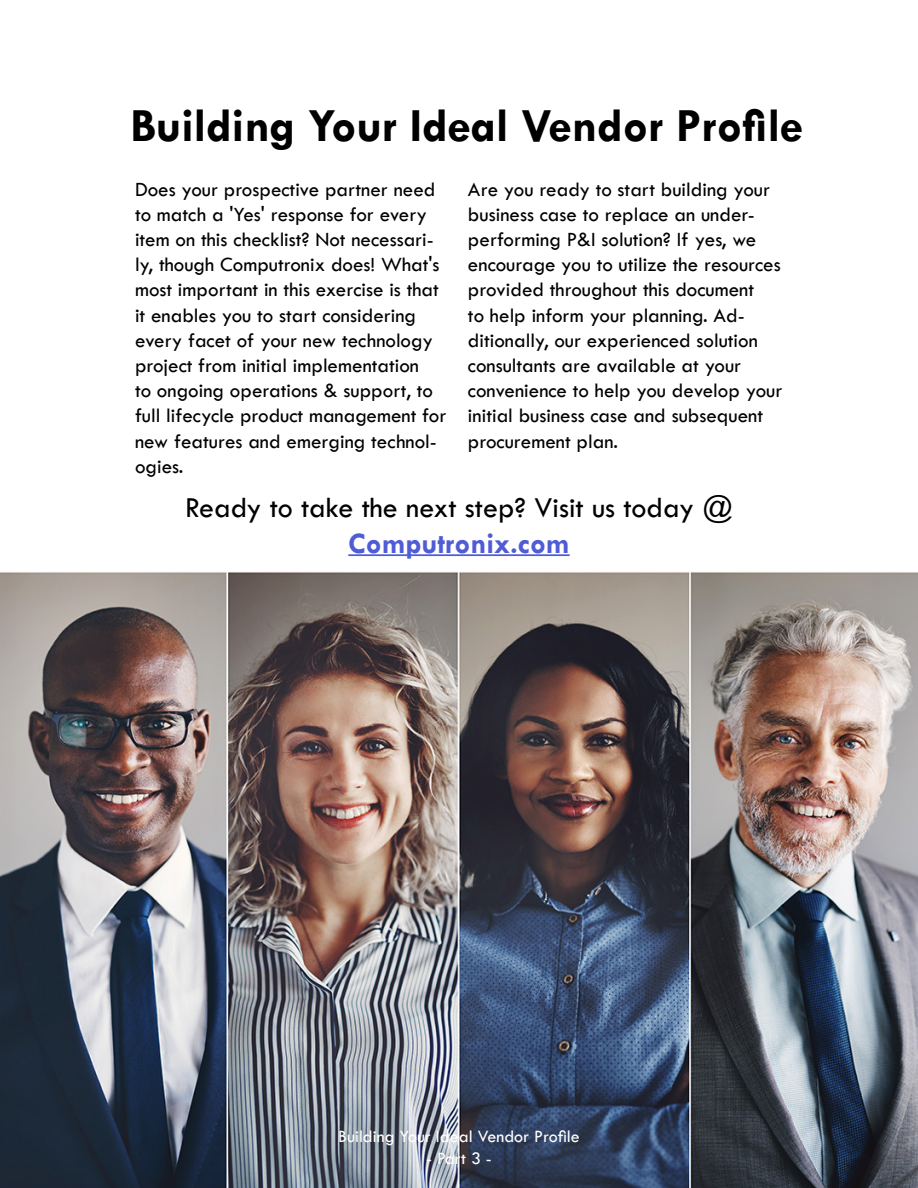
<style>
.page{position:relative;width:918px;height:1188px;background:#fff}
.page>*{position:absolute;margin:0;border:0;box-sizing:border-box;transform-origin:0 0}
.t1{font:700 48px "Tw Cen";color:#000}
.t2{font:30px/36px "Tw Cen";color:#000;text-align:center}
.t3{font:21px/25.2px "Tw Cen";color:#000}
.t4{font:18px "Tw Cen";color:#fff}
.s1{font-weight:700;color:#4f5cd6}
</style>
<div class="page">
<img style="left:0;top:571px;width:918px;height:617px">
<hr style="left:348px;top:554px;width:222px;height:2px;background:#4f5cd6">
<p class="t1" style="left:130px;top:97px;width:674px">Building Your Ideal Vendor Profile</p>
<p class="t3" style="left:135px;top:176px;width:313px">Does your prospective partner need to match a 'Yes' response for every item on this checklist? Not necessari&shy;ly, though Computronix does! What's most important in this exercise is that it enables you to start considering every facet of your new technology project from initial implementation<br>to ongoing operations &amp; support, to full lifecycle product management for new features and emerging technol&shy;ogies.</p>
<p class="t3" style="left:468px;top:176px;width:316px">Are you ready to start building your business case to replace an under&shy;performing P&amp;I solution? If yes, we encourage you to utilize the resources provided throughout this document<br>to help inform your planning. Ad&shy;ditionally, our experienced solution consultants are available at your convenience to help you develop your initial business case and subsequent procurement plan.</p>
<p class="t2" style="left:185px;top:489px;width:549px">Ready to take the next step? Visit us today @<br><span class="s1">Computronix.com</span></p>
<p class="t4" style="left:338px;top:1125px;width:243px">Building Your Ideal Vendor Profile</p>
<p class="t4" style="left:426px;top:1147px;width:67px">- Part 3 -</p>
</div>
